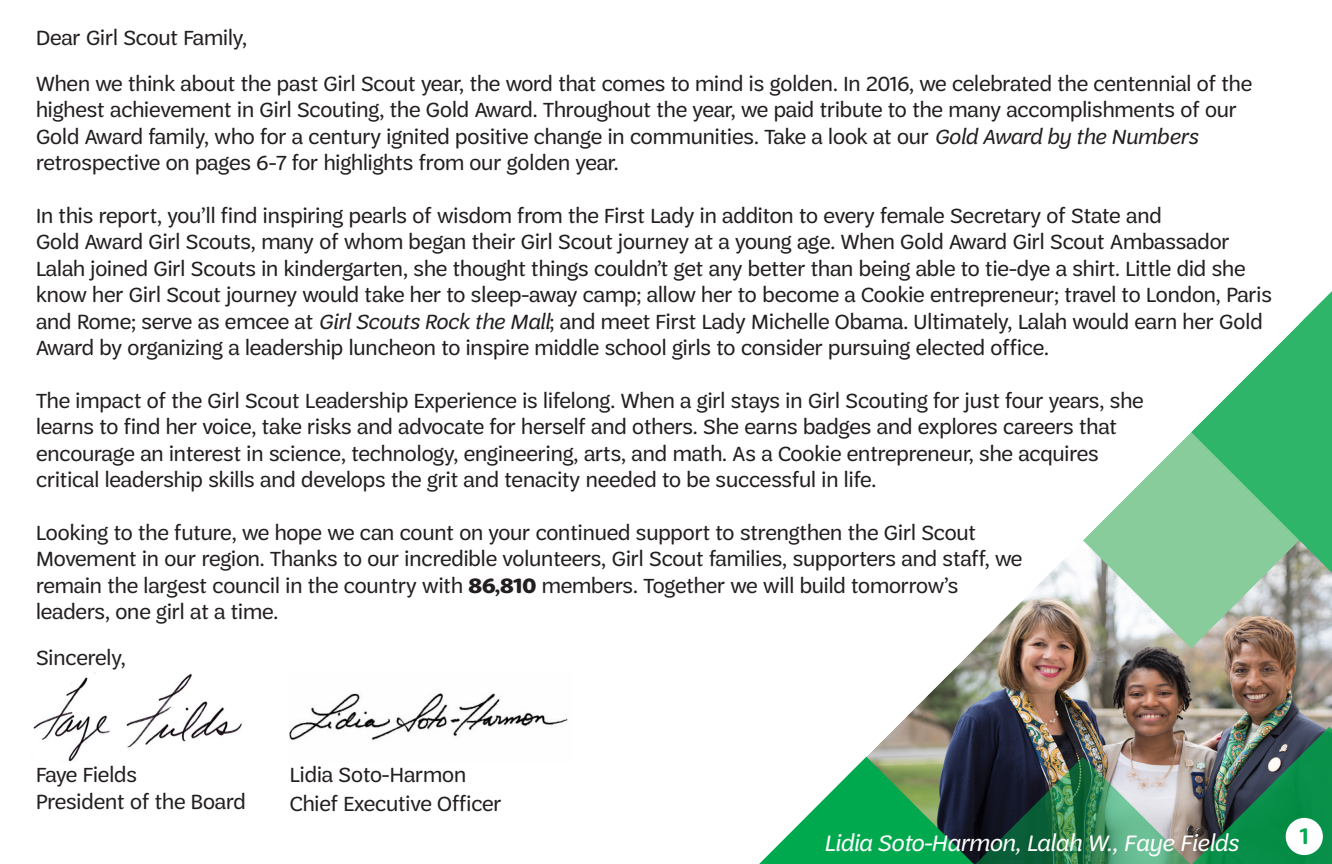
<style>
.page{position:relative;width:1332px;height:864px;background:#fff}
.page>*{position:absolute;margin:0;border:0;box-sizing:border-box;transform-origin:0 0}
.t1{font:italic 24px "Trefoil Sans";color:#fff}
.t2{font:600 24px "Trefoil Sans";color:#00a94e}
.t3{font:22px/26.4px "Trefoil Sans";color:#231f20}
.s1{font-style:italic}
.s2{font-weight:700}
</style>
<div class="page">
<img style="left:975px;top:540px;width:357px;height:187px">
<svg style="left:896px;top:648px;width:79px;height:79px"></svg>
<svg style="left:1191px;top:291px;width:141px;height:282px;background:#59be81"></svg>
<svg style="left:1084px;top:433px;width:107px;height:107px;fill:#88cc9c"></svg>
<svg style="left:1191px;top:291px;width:108px;height:141px"></svg>
<img style="left:759px;top:727px;width:573px;height:137px">
<img style="left:33px;top:672px;width:209px;height:90px">
<img style="left:289px;top:693px;width:279px;height:48px">
<div style="left:1286px;top:818px;width:37px;height:37px;background:#fff;border-radius:50%"></div>
<p class="t3" style="left:36px;top:25px;width:213px">Dear Girl Scout Family,</p>
<p class="t3" style="left:36px;top:70px;width:1218px">When we think about the past Girl Scout year, the word that comes to mind is golden. In 2016, we celebrated the centennial of the</p>
<p class="t3" style="left:36px;top:97px;width:1202px">highest achievement in Girl Scouting, the Gold Award. Throughout the year, we paid tribute to the many accomplishments of our<br>Gold Award family, who for a century ignited positive change in communities. Take a look at our <span class="s1">Gold Award by the Numbers</span></p>
<p class="t3" style="left:36px;top:150px;width:584px">retrospective on pages 6-7 for highlights from our golden year.</p>
<p class="t3" style="left:36px;top:202px;width:1127px">In this report, you’ll find inspiring pearls of wisdom from the First Lady in additon to every female Secretary of State and</p>
<p class="t3" style="left:36px;top:229px;width:1238px">Gold Award Girl Scouts, many of whom began their Girl Scout journey at a young age. When Gold Award Girl Scout Ambassador Lalah joined Girl Scouts in kindergarten, she thought things couldn’t get any better than being able to tie-dye a shirt. Little did she know her Girl Scout journey would take her to sleep-away camp; allow her to become a Cookie entrepreneur; travel to London, Paris and Rome; serve as emcee at <span class="s1">Girl Scouts Rock the Mall</span>; and meet First Lady Michelle Obama. Ultimately, Lalah would earn her Gold Award by organizing a leadership luncheon to inspire middle school girls to consider pursuing elected office.</p>
<p class="t3" style="left:36px;top:387px;width:1109px">The impact of the Girl Scout Leadership Experience is lifelong. When a girl stays in Girl Scouting for just four years, she learns to find her voice, take risks and advocate for herself and others. She earns badges and explores careers that</p>
<p class="t3" style="left:36px;top:440px;width:1064px">encourage an interest in science, technology, engineering, arts, and math. As a Cookie entrepreneur, she acquires</p>
<p class="t3" style="left:36px;top:466px;width:842px">critical leadership skills and develops the grit and tenacity needed to be successful in life.</p>
<p class="t3" style="left:36px;top:519px;width:941px">Looking to the future, we hope we can count on your continued support to strengthen the Girl Scout</p>
<p class="t3" style="left:36px;top:546px;width:988px">Movement in our region. Thanks to our incredible volunteers, Girl Scout families, supporters and staff, we remain the largest council in the country with <span class="s2">86,810</span> members. Together we will build tomorrow’s</p>
<p class="t3" style="left:36px;top:598px;width:244px">leaders, one girl at a time.</p>
<p class="t3" style="left:36px;top:644px;width:91px">Sincerely,</p>
<p class="t3" style="left:36px;top:762px;width:103px">Faye Fields</p>
<p class="t3" style="left:36px;top:788px;width:211px">President of the Board</p>
<p class="t3" style="left:290px;top:762px;width:178px">Lidia Soto-Harmon</p>
<p class="t3" style="left:290px;top:791px;width:213px">Chief Executive Officer</p>
<p class="t1" style="left:824px;top:830px;width:416px">Lidia Soto-Harmon, Lalah W., Faye Fields</p>
<p class="t2" style="left:1300px;top:822px;width:11px">1</p>
</div>
